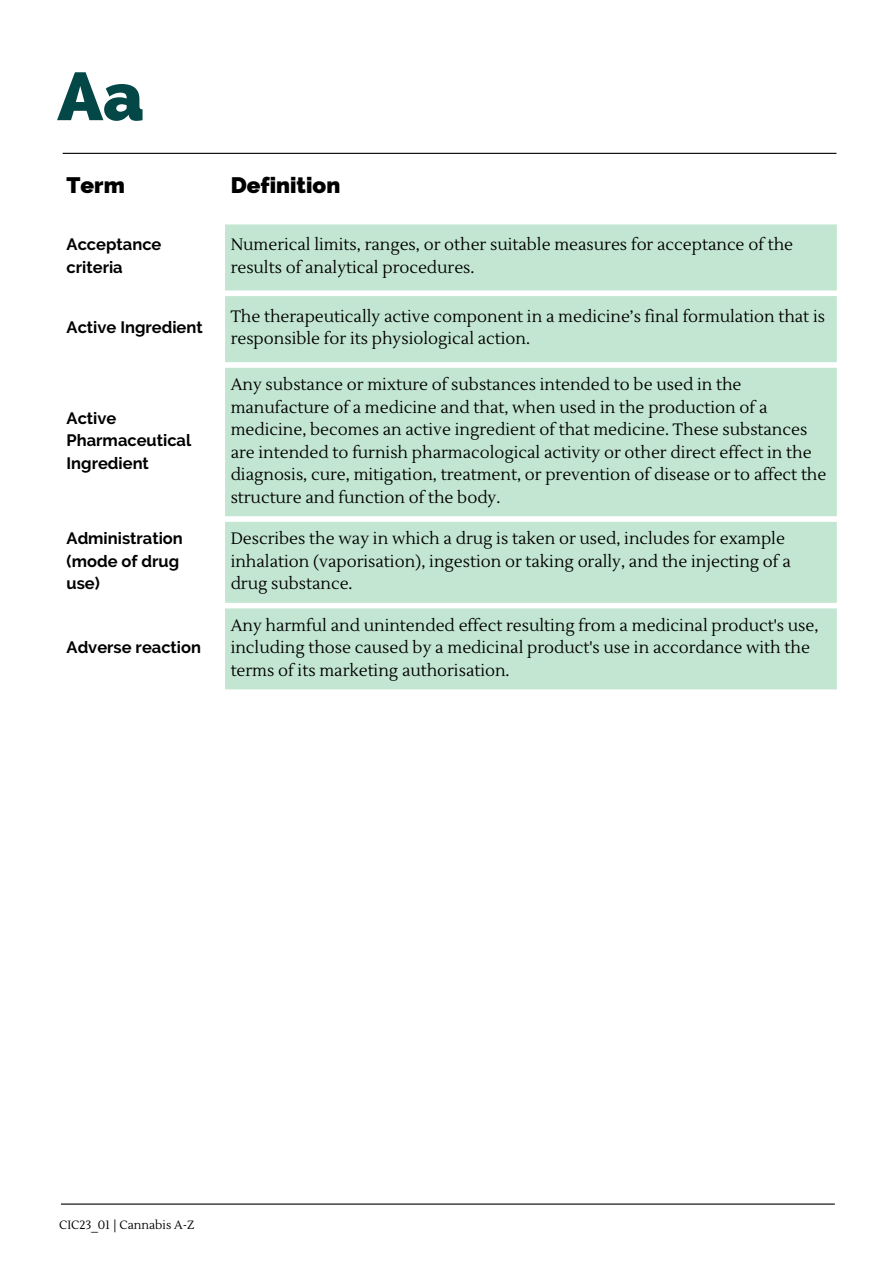
<style>
.page{position:relative;width:893px;height:1264px;background:#fff}
.page>*{position:absolute;margin:0;border:0;box-sizing:border-box;transform-origin:0 0}
.t1{font:800 67.5px "Raleway";color:#034747}
.t2{font:800 22.5px "Raleway";color:#000}
.t3{font:16.5px/22.5px "Lustria";color:#000}
.t4{font:700 16.5px/22.5px "Raleway";color:#000}
.t5{font:12px "Lustria";color:#000}
</style>
<div class="page">
<hr style="left:61px;top:1203px;width:773px;height:1px;background:#000">
<div style="left:225px;top:224px;width:611px;height:465px;background:#c2e6d1"></div>
<hr style="left:63px;top:153px;width:773px;height:1px;background:#000">
<h1 class="t1" style="left:58px;top:57px;width:87px">Aa</h1>
<h2 class="t2" style="left:67px;top:172px;width:60px">Term</h2>
<h2 class="t2" style="left:231px;top:172px;width:111px">Definition</h2>
<p class="t4" style="left:67px;top:233px;width:96px">Acceptance criteria</p>
<p class="t3" style="left:231px;top:234px;width:564px">Numerical limits, ranges, or other suitable measures for acceptance of the results of analytical procedures.</p>
<p class="t4" style="left:67px;top:316px;width:138px">Active Ingredient</p>
<p class="t4" style="left:67px;top:407px;width:126px">Active<br>Pharmaceutical<br>Ingredient</p>
<p class="t3" style="left:231px;top:305px;width:596px">The therapeutically active component in a medicine’s final formulation that is responsible for its physiological action.</p>
<p class="t3" style="left:231px;top:374px;width:597px">Any substance or mixture of substances intended to be used in the manufacture of a medicine and that, when used in the production of a medicine, becomes an active ingredient of that medicine. These substances are intended to furnish pharmacological activity or other direct effect in the diagnosis, cure, mitigation, treatment, or prevention of disease or to affect the structure and function of the body.</p>
<p class="t4" style="left:67px;top:527px;width:118px">Administration (mode of drug use)</p>
<p class="t3" style="left:231px;top:528px;width:561px">Describes the way in which a drug is taken or used, includes for example inhalation (vaporisation), ingestion or taking orally, and the injecting of a drug substance.</p>
<p class="t4" style="left:67px;top:636px;width:136px">Adverse reaction</p>
<p class="t3" style="left:231px;top:614px;width:589px">Any harmful and unintended effect resulting from a medicinal product's use, including those caused by a medicinal product's use in accordance with the terms of its marketing authorisation.</p>
<p class="t5" style="left:59px;top:1217px;width:137px">CIC23_01 | Cannabis A-Z</p>
</div>
